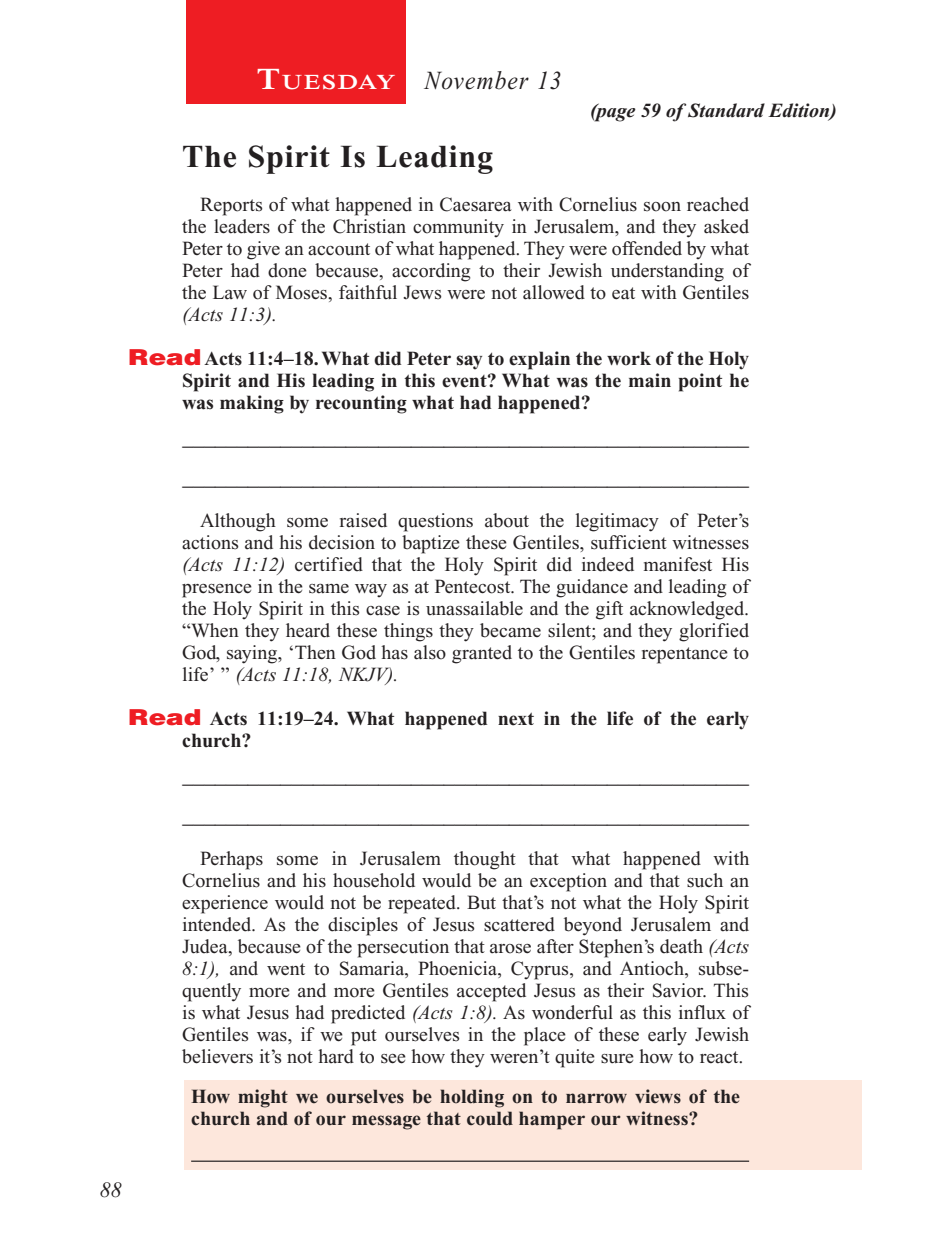
<style>
.page{position:relative;width:936px;height:1260px;background:#fff}
.page>*{position:absolute;margin:0;border:0;box-sizing:border-box;transform-origin:0 0}
.Head{font:700 32px "Times New Roman PS Std";letter-spacing:.025em;color:#231f20}
.Lesson_Dates{font:italic 26px "Times New Roman PS Std";letter-spacing:.05em;color:#231f20;scale:.9 1}
.Blank_Lines{font:22px "Times New Roman PS Std";color:#231f20}
.t1{font:italic 22px "Times New Roman PS Std";color:#231f20}
.Daily_Header{font:600 21px "Times NRMT Std";letter-spacing:.07em;color:#fff;scale:1.1 1}
.Body{font:20px/22px "Times New Roman PS Std";color:#231f20;text-align:justify}
.Question{font:700 20px/22px "Times New Roman PS Std";color:#231f20;text-align:justify}
.x-screened_box-text{font:700 20px/22px "Times New Roman PS Std";color:#231f20}
.Page_from_SE{font:italic 700 20px "Times New Roman PS Std";color:#231f20}
.s1{font-size:30px}
.s2{font-style:italic}
.s3{font-family:"Helvetica LT Std";font-weight:900;font-size:22px;color:#ee1d23}
</style>
<div class="page">
<div style="left:186px;top:0;width:220px;height:103px;background:#ee1d23"></div>
<div style="left:184px;top:1080px;width:677px;height:90px;background:#fde7dc"></div>
<hr style="left:191px;top:1161px;width:558px;height:1px;background:#231f20">
<p class="Daily_Header" style="left:257px;top:70px;width:127px"><span class="s1">T</span>UESDAY</p>
<p class="Lesson_Dates" style="left:425px;top:66px;width:154px">November 13</p>
<p class="Page_from_SE" style="left:590px;top:100px;width:248px">(page 59 of Standard Edition)</p>
<p class="Head" style="left:182px;top:138px;width:312px">The Spirit Is Leading</p>
<p class="Body" style="left:182px;top:193px;width:569px;text-indent:18px">Reports of what happened in Caesarea with Cornelius soon reached the leaders of the Christian community in Jerusalem, and they asked Peter to give an account of what happened. They were offended by what Peter had done because, according to their Jewish understanding of the Law of Moses, faithful Jews were not allowed to eat with Gentiles <span class="s2">(Acts 11:3).</span></p>
<p class="Question" style="left:182px;top:347px;width:569px;text-indent:-54px"><span class="s3">Read</span> Acts 11:4–18. What did Peter say to explain the work of the Holy Spirit and His leading in this event? What was the main point he was making by recounting what had happened?</p>
<p class="Blank_Lines" style="left:183px;top:425px;width:568px">____________________________________________________</p>
<p class="Blank_Lines" style="left:183px;top:465px;width:568px">____________________________________________________</p>
<p class="Body" style="left:182px;top:509px;width:569px;text-indent:18px">Although some raised questions about the legitimacy of Peter’s actions and his decision to baptize these Gentiles, sufficient witnesses <span class="s2">(Acts 11:12)</span> certified that the Holy Spirit did indeed manifest His presence in the same way as at Pentecost. The guidance and leading of the Holy Spirit in this case is unassailable and the gift acknowledged. “When they heard these things they became silent; and they glorified God, saying, ‘Then God has also granted to the Gentiles repentance to life’ ” <span class="s2">(Acts 11:18, NKJV).</span></p>
<p class="Question" style="left:182px;top:707px;width:569px;text-indent:-54px"><span class="s3">Read</span> Acts 11:19–24. What happened next in the life of the early church?</p>
<p class="Blank_Lines" style="left:183px;top:763px;width:568px">____________________________________________________</p>
<p class="Blank_Lines" style="left:183px;top:803px;width:568px">____________________________________________________</p>
<p class="Body" style="left:182px;top:847px;width:569px;text-indent:18px">Perhaps some in Jerusalem thought that what happened with Cornelius and his household would be an exception and that such an experience would not be repeated. But that’s not what the Holy Spirit intended. As the disciples of Jesus scattered beyond Jerusalem and Judea, because of the persecution that arose after Stephen’s death <span class="s2">(Acts 8:1),</span> and went to Samaria, Phoenicia, Cyprus, and Antioch, subse&shy;quently more and more Gentiles accepted Jesus as their Savior. This is what Jesus had predicted <span class="s2">(Acts 1:8).</span> As wonderful as this influx of Gentiles was, if we put ourselves in the place of these early Jewish believers it’s not hard to see how they weren’t quite sure how to react.</p>
<p class="x-screened_box-text" style="left:191px;top:1085px;width:550px">How might we ourselves be holding on to narrow views of the church and of our message that could hamper our witness?</p>
<p class="t1" style="left:100px;top:1178px;width:23px">88</p>
</div>
